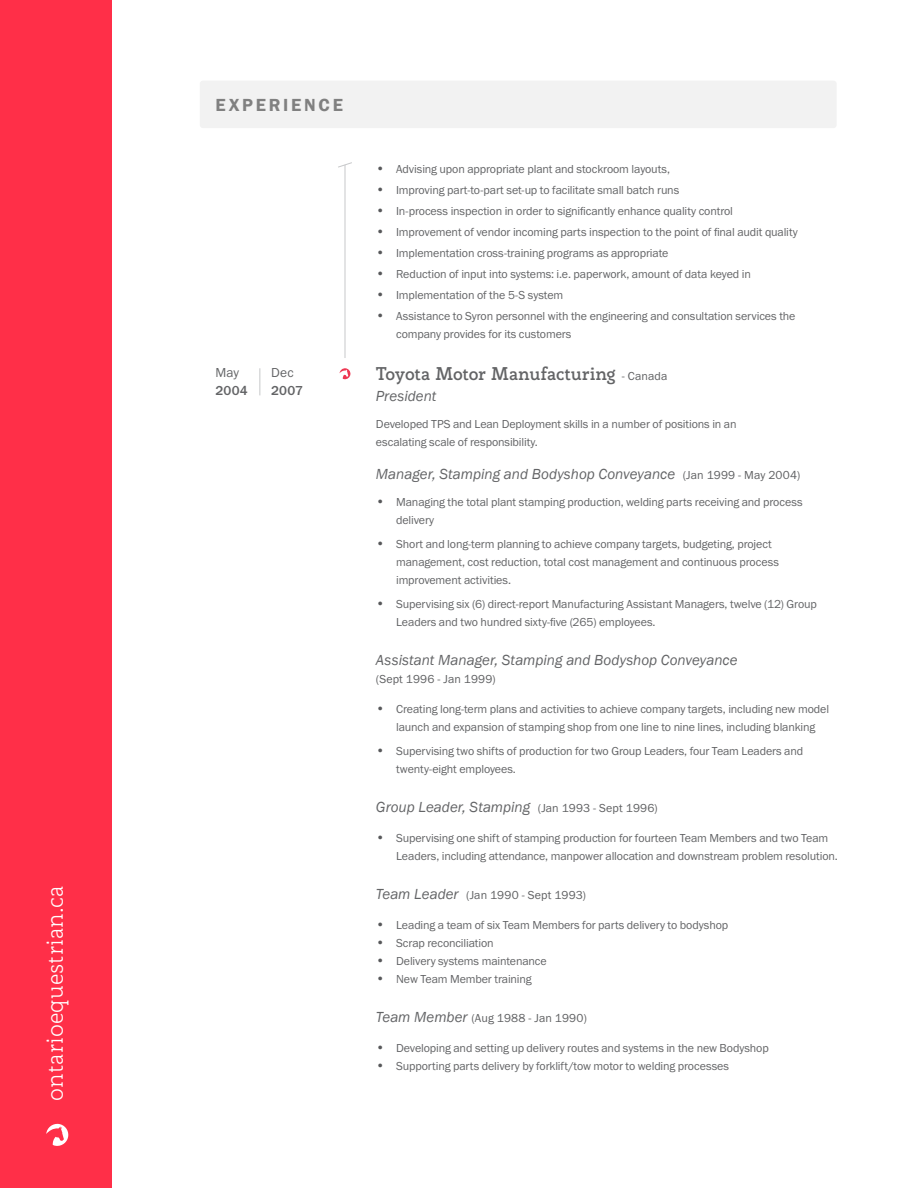
<style>
.page{position:relative;width:918px;height:1188px;background:#fff}
.page>*{position:absolute;margin:0;border:0;box-sizing:border-box;transform-origin:0 0}
.t1{font:300 24px "Rogliano";color:#fff}
.t2{font:700 18px "Rogliano";letter-spacing:-.015em;color:#636466}
.t3{font:600 18px "Franklin Gothic";letter-spacing:.15em;color:#808080}
.t4{font:italic 15px "Franklin Gothic";color:#636466}
.t5{font:500 13.5px "Franklin Gothic URW";letter-spacing:.01em;color:#636466}
.t6{font:13.5px "Franklin Gothic URW Boo";letter-spacing:.01em;color:#636466}
.t7{font:12px/18px "Franklin Gothic URW Boo";letter-spacing:-.01em;color:#636466}
.t8{font:12px "Franklin Gothic URW Boo";letter-spacing:.01em;color:#5f6062}
.s1{font-size:13.5px;color:#57585a}
.s2{font-family:"Franklin Gothic URW Boo";font-weight:400;font-size:12px;color:#5f6062}
.s3{font-family:"Franklin Gothic URW Boo";font-style:normal;font-size:12px;color:#5f6062}
.s4{font-family:"Franklin Gothic";font-style:italic;font-size:15px;color:#636466}
</style>
<div class="page">
<div style="left:0;top:0;width:112px;height:1188px;background:#ff2f48"></div>
<svg style="left:46px;top:1123px;width:23px;height:23px"></svg>
<svg style="left:340px;top:368px;width:11px;height:11px"></svg>
<svg style="left:259px;top:368px;width:1px;height:27px"></svg>
<svg style="left:338px;top:162px;width:14px;height:6px"></svg>
<div style="left:200px;top:81px;width:637px;height:47px;background:#f2f2f2;border-radius:3px"></div>
<hr style="left:345px;top:165px;width:1px;height:193px;background:#c7c8ca">
<h1 class="t1" style="left:39px;top:1101px;width:217px;rotate:-90deg">ontarioequestrian.ca</h1>
<h2 class="t3" style="left:215px;top:94px;width:129px">EXPERIENCE</h2>
<p class="t6" style="left:215px;top:364px;width:25px">May</p>
<p class="t5" style="left:215px;top:382px;width:34px">2004</p>
<p class="t6" style="left:271px;top:364px;width:24px">Dec</p>
<p class="t5" style="left:271px;top:382px;width:33px">2007</p>
<p class="t7" style="left:376px;top:160px;width:296px"><span class="s1">•</span> Advising upon appropriate plant and stockroom layouts,</p>
<p class="t7" style="left:376px;top:181px;width:305px"><span class="s1">•</span> Improving part-to-part set-up to facilitate small batch runs</p>
<p class="t7" style="left:376px;top:202px;width:359px"><span class="s1">•</span> In-process inspection in order to significantly enhance quality control</p>
<p class="t7" style="left:376px;top:223px;width:423px"><span class="s1">•</span> Improvement of vendor incoming parts inspection to the point of final audit quality</p>
<p class="t7" style="left:376px;top:244px;width:294px"><span class="s1">•</span> Implementation cross-training programs as appropriate</p>
<p class="t7" style="left:376px;top:265px;width:376px"><span class="s1">•</span> Reduction of input into systems: i.e. paperwork, amount of data keyed in</p>
<p class="t7" style="left:376px;top:286px;width:189px"><span class="s1">•</span> Implementation of the 5-S system</p>
<p class="t7" style="left:396px;top:307px;width:401px;text-indent:-20px"><span class="s1">•</span> Assistance to Syron personnel with the engineering and consultation services the company provides for its customers</p>
<h2 class="t2" style="left:376px;top:362px;width:293px">Toyota Motor Manufacturing <span class="s2">- Canada</span></h2>
<p class="t4" style="left:376px;top:386px;width:62px">President</p>
<p class="t7" style="left:376px;top:415px;width:362px">Developed TPS and Lean Deployment skills in a number of positions in an escalating scale of responsibility.</p>
<p class="t4" style="left:376px;top:464px;width:426px">Manager, Stamping and Bodyshop Conveyance <span class="s3">(Jan 1999 - May 2004)</span></p>
<p class="t7" style="left:396px;top:493px;width:408px;text-indent:-20px"><span class="s1">•</span> Managing the total plant stamping production, welding parts receiving and process delivery</p>
<p class="t7" style="left:396px;top:535px;width:384px;text-indent:-20px"><span class="s1">•</span> Short and long-term planning to achieve company targets, budgeting, project management, cost reduction, total cost management and continuous process improvement activities.</p>
<p class="t7" style="left:396px;top:595px;width:422px;text-indent:-20px"><span class="s1">•</span> Supervising six (6) direct-report Manufacturing Assistant Managers, twelve (12) Group<br>Leaders and two hundred sixty-five (265) employees.</p>
<p class="t4" style="left:376px;top:650px;width:363px">Assistant Manager, Stamping and Bodyshop Conveyance</p>
<p class="t8" style="left:376px;top:671px;width:121px">(Sept 1996 - Jan 1999)</p>
<p class="t7" style="left:376px;top:700px;width:455px;text-align:center"><span class="s1">•</span> Creating long-term plans and activities to achieve company targets, including new model launch and expansion of stamping shop from one line to nine lines, including blanking</p>
<p class="t7" style="left:396px;top:742px;width:409px;text-indent:-20px"><span class="s1">•</span> Supervising two shifts of production for two Group Leaders, four Team Leaders and twenty-eight employees.</p>
<p class="t4" style="left:376px;top:797px;width:283px">Group Leader, Stamping <span class="s3">(Jan 1993 - Sept 1996)</span></p>
<p class="t7" style="left:396px;top:829px;width:443px;text-indent:-20px"><span class="s1">•</span> Supervising one shift of stamping production for fourteen Team Members and two Team<br>Leaders, including attendance, manpower allocation and downstream problem resolution.</p>
<p class="t8" style="left:376px;top:887px;width:212px"><span class="s4">Team Leader</span> (Jan 1990 - Sept 1993)</p>
<p class="t7" style="left:376px;top:916px;width:354px"><span class="s1">•</span> Leading a team of six Team Members for parts delivery to bodyshop</p>
<p class="t7" style="left:376px;top:934px;width:119px"><span class="s1">•</span> Scrap reconciliation</p>
<p class="t7" style="left:376px;top:952px;width:172px"><span class="s1">•</span> Delivery systems maintenance</p>
<p class="t7" style="left:376px;top:970px;width:157px"><span class="s1">•</span> New Team Member training</p>
<p class="t8" style="left:376px;top:1010px;width:212px"><span class="s4">Team Member</span> (Aug 1988 - Jan 1990)</p>
<p class="t7" style="left:376px;top:1039px;width:394px"><span class="s1">•</span> Developing and setting up delivery routes and systems in the new Bodyshop</p>
<p class="t7" style="left:376px;top:1057px;width:355px"><span class="s1">•</span> Supporting parts delivery by forklift/tow motor to welding processes</p>
</div>
